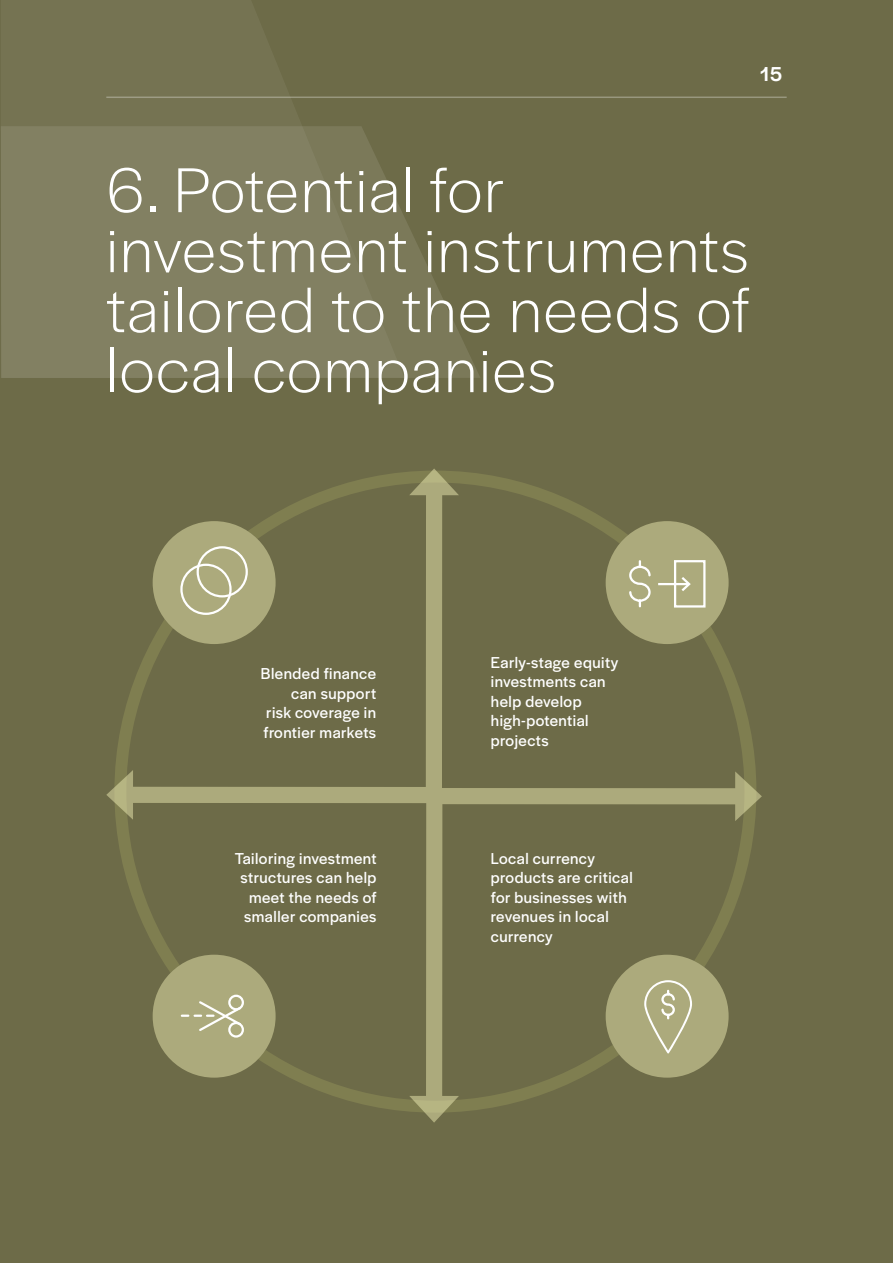
<style>
.page{position:relative;width:893px;height:1263px;background:#6d6b48}
.page>*{position:absolute;margin:0;border:0;box-sizing:border-box;transform-origin:0 0}
.t1{font:300 66px/60px "Halyard Display";letter-spacing:.03em;color:#fff}
.t2{font:500 21px "Halyard Display";color:#fff}
.t3{font:16.5px/19.5px "Halyard Display";letter-spacing:.03em;color:#fff;text-align:right}
</style>
<div class="page">
<svg style="left:1px;top:126px;width:479px;height:252px;background:#7e7c5d"></svg>
<div style="left:426px;top:485px;width:16px;height:311px;background:#acaa7c"></div>
<svg style="left:409px;top:468px;width:50px;height:27px"></svg>
<div style="left:434px;top:788px;width:311px;height:16px;background:#acaa7c"></div>
<svg style="left:735px;top:771px;width:27px;height:50px"></svg>
<div style="left:426px;top:795px;width:16px;height:311px;background:#acaa7c"></div>
<svg style="left:409px;top:1096px;width:50px;height:27px"></svg>
<div style="left:123px;top:787px;width:311px;height:16px;background:#acaa7c"></div>
<svg style="left:106px;top:770px;width:27px;height:50px"></svg>
<div style="left:153px;top:521px;width:123px;height:123px;background:#acaa7c;border-radius:50%"></div>
<div style="left:153px;top:955px;width:123px;height:123px;background:#acaa7c;border-radius:50%"></div>
<div style="left:606px;top:521px;width:123px;height:123px;background:#acaa7c;border-radius:50%"></div>
<div style="left:606px;top:955px;width:123px;height:123px;background:#acaa7c;border-radius:50%"></div>
<div style="left:180px;top:564px;width:52px;height:51px;border:2px solid #fff;border-radius:50%"></div>
<div style="left:197px;top:546px;width:51px;height:51px;border:2px solid #fff;border-radius:50%"></div>
<svg style="left:629px;top:560px;width:22px;height:48px"></svg>
<div style="left:674px;top:560px;width:31px;height:47px;border:2px solid #fff"></div>
<hr style="left:658px;top:583px;width:31px;height:2px;background:#fff">
<svg style="left:679px;top:577px;width:12px;height:14px"></svg>
<svg style="left:644px;top:980px;width:48px;height:73px"></svg>
<div style="left:228px;top:1022px;width:16px;height:15px;border:2px solid #fff;border-radius:50%"></div>
<div style="left:228px;top:995px;width:16px;height:15px;border:2px solid #fff;border-radius:50%"></div>
<svg style="left:195px;top:999px;width:48px;height:34px"></svg>
<svg style="left:182px;top:1014px;width:6px;height:3px"></svg>
<hr style="left:106px;top:97px;width:681px;height:1px;background:#fff">
<p class="t2" style="left:760px;top:59px;width:23px">15</p>
<h1 class="t1" style="left:106px;top:156px;width:645px">6. Potential for investment instruments tailored to the needs of local companies</h1>
<p class="t3" style="left:261px;top:663px;width:117px">Blended finance can support<br>risk coverage in frontier markets</p>
<p class="t3" style="left:491px;top:652px;width:129px;text-align:left">Early-stage equity investments can help develop high-potential projects</p>
<p class="t3" style="left:235px;top:847px;width:143px">Tailoring investment structures can help meet the needs of smaller companies</p>
<p class="t3" style="left:491px;top:847px;width:143px;text-align:left">Local currency products are critical for businesses with revenues in local currency</p>
</div>
